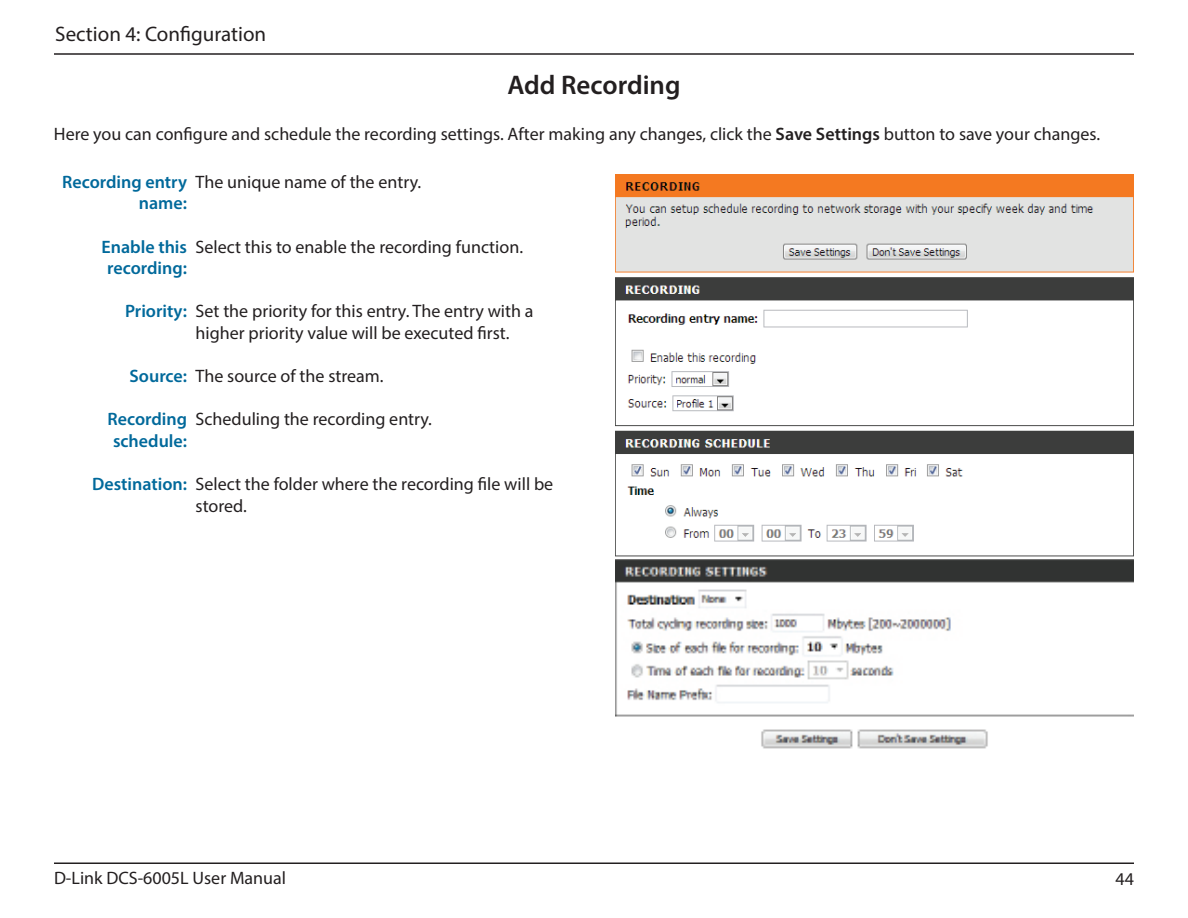
<style>
.page{position:relative;width:1188px;height:918px;background:#fff}
.page>*{position:absolute;margin:0;border:0;box-sizing:border-box;transform-origin:0 0}
.t1{font:600 27px "Myriad Pro";color:#231f20}
.t2{font:21px "Myriad Pro";color:#231f20}
.t3{font:18px/21.6px "Myriad Pro";color:#231f20}
.t4{font:600 18px/21.6px "Myriad Pro";color:#00699b;text-align:center}
.s1{font-weight:600}
</style>
<div class="page">
<hr style="left:54px;top:53px;width:1080px;height:2px;background:#231f20">
<hr style="left:54px;top:862px;width:1080px;height:2px;background:#231f20">
<img style="left:615px;top:174px;width:519px;height:575px">
<p class="t2" style="left:55px;top:21px;width:213px">Section 4: Configuration</p>
<h1 class="t1" style="left:507px;top:68px;width:175px">Add Recording</h1>
<p class="t3" style="left:54px;top:123px;width:1048px">Here you can configure and schedule the recording settings. After making any changes, click the <span class="s1">Save Settings</span> button to save your changes.</p>
<p class="t4" style="left:62px;top:171px;width:126px;text-align:right">Recording entry name:</p>
<p class="t4" style="left:101px;top:235px;width:87px">Enable this recording:</p>
<p class="t4" style="left:125px;top:300px;width:63px">Priority:</p>
<p class="t4" style="left:130px;top:365px;width:59px">Source:</p>
<p class="t4" style="left:108px;top:408px;width:81px">Recording schedule:</p>
<p class="t4" style="left:92px;top:473px;width:96px">Destination:</p>
<p class="t3" style="left:196px;top:171px;width:227px">The unique name of the entry.</p>
<p class="t3" style="left:196px;top:236px;width:329px">Select this to enable the recording function.</p>
<p class="t3" style="left:196px;top:300px;width:340px">Set the priority for this entry. The entry with a higher priority value will be executed first.</p>
<p class="t3" style="left:196px;top:365px;width:190px">The source of the stream.</p>
<p class="t3" style="left:196px;top:408px;width:238px">Scheduling the recording entry.</p>
<p class="t3" style="left:196px;top:473px;width:359px">Select the folder where the recording file will be stored.</p>
<p class="t3" style="left:54px;top:867px;width:234px">D-Link DCS-6005L User Manual</p>
<p class="t3" style="left:1116px;top:868px;width:20px">44</p>
</div>
